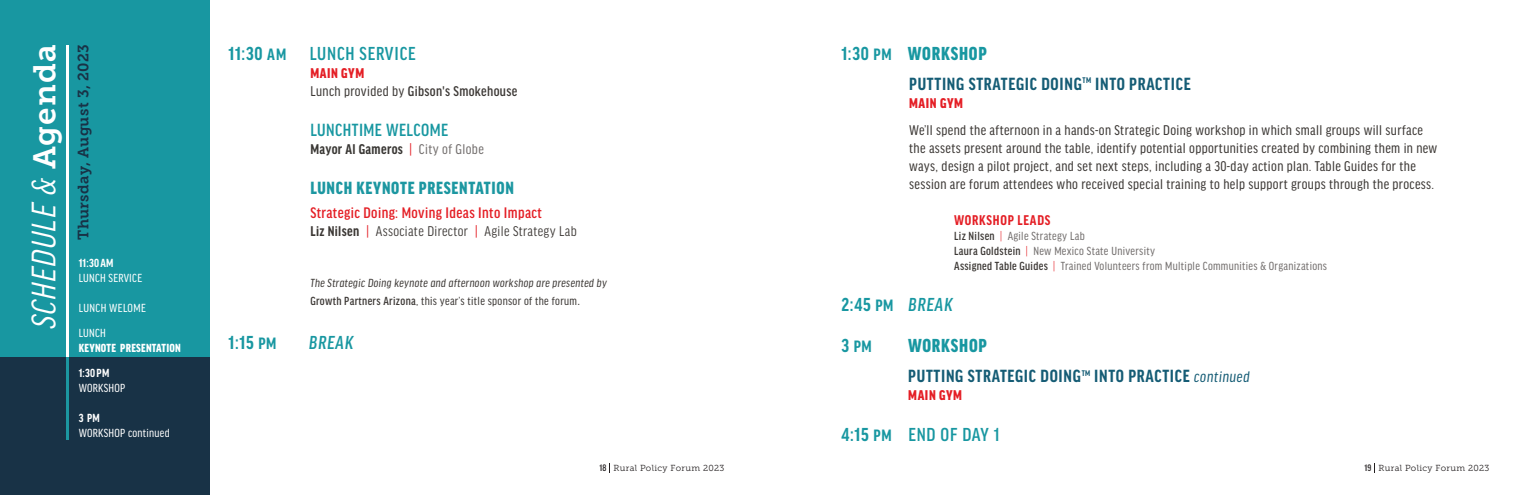
<style>
.page{position:relative;width:1530px;height:495px;background:#fff}
.page>*{position:absolute;margin:0;border:0;box-sizing:border-box;transform-origin:0 0}
.t1{font:italic condensed 36.25px "Good Headline Pro";color:#fff}
.t2{font:500 condensed 20px "Good Headline Pro";letter-spacing:.04em;color:#1897a1}
.t3{font:900 condensed 20px "Good Headline Pro";letter-spacing:.04em;color:#1897a1}
.t4{font:italic 500 condensed 20px "Good Headline Pro";letter-spacing:.04em;color:#1897a1}
.t5{font:700 condensed 20px "Good Headline Pro";color:#1897a1}
.t6{font:700 condensed 18.75px "Good Headline Pro";letter-spacing:.04em;color:#155c75}
.t7{font:900 condensed 18.75px "Good Headline Pro";letter-spacing:.04em;color:#1c97a1}
.t8{font:500 condensed 18.75px "Good Headline Pro";letter-spacing:.025em;color:#1897a1}
.t9{font:700 condensed 17.5px "Good Headline Pro";color:#1897a1}
.t10{font:500 condensed 16.25px "Good Headline Pro";letter-spacing:.025em;color:#e41e25}
.t11{font:condensed 15px/18px "Good Headline Pro";letter-spacing:.025em;color:#3c3835}
.t12{font:condensed 15px "Good Headline Pro";letter-spacing:.025em;color:#3c3835}
.t13{font:500 condensed 15px "Good Headline Pro";letter-spacing:.025em;color:#3c3835}
.t14{font:700 condensed 15px "Good Headline Pro";letter-spacing:.025em;color:#3a3835}
.t15{font:15px "Museo Slab 700";letter-spacing:.02em;color:#183246}
.t16{font:900 condensed 15px "Good Headline Pro";letter-spacing:.04em;color:#e41e25}
.t17{font:700 condensed 15px "Good Headline Pro";letter-spacing:.05em;color:#e41e25}
.t18{font:condensed 12.5px "Good Headline Pro";letter-spacing:.025em;color:#736f6e}
.t19{font:italic condensed 12.5px "Good Headline Pro";letter-spacing:.025em;color:#3c3835}
.t20{font:condensed 12.5px "Good Headline Pro";letter-spacing:.025em;color:#3c3835}
.t21{font:condensed 12.5px "Good Headline Pro";letter-spacing:.02em;color:#fff}
.t22{font:900 condensed 12.5px "Good Headline Pro";letter-spacing:.02em;color:#fff}
.t23{font:700 condensed 12.5px "Good Headline Pro";letter-spacing:.02em;color:#fff}
.t24{font:500 condensed 10px "Good Headline Pro";color:#231f20}
.t25{font:8.75px "Museo Slab 300";letter-spacing:.04em;color:#231f20}
.s1{font-family:"Museo Slab 700";font-style:normal;font-stretch:normal;font-size:31.25px}
.s2{font-weight:700}
.s3{font-weight:700;font-size:17.5px}
.s4{font-weight:400}
.s5{font-weight:400;color:#e41e25}
.s6{font-weight:400;color:#736f6e}
.s7{color:#e41e25}
.s8{font-weight:500;color:#3c3835}
.s9{font-weight:300;font-style:italic;color:#e41e25}
.s10{font-weight:500}
.s11{font-size:15px}
.s12{font-weight:700;font-style:normal}
.s13{font-weight:700;font-style:normal;font-size:17.5px}
.s14{font-size:17.5px}
.s15{font-size:20px}
.s16{font-weight:400;font-style:italic;font-size:16.25px}
</style>
<div class="page">
<div style="left:0;top:0;width:211px;height:358px;background:#1897a1"></div>
<div style="left:0;top:357px;width:211px;height:138px;background:#183246"></div>
<hr style="left:66px;top:45px;width:3px;height:312px;background:#fff">
<hr style="left:66px;top:357px;width:3px;height:83px;background:#1c97a1">
<h1 class="t1" style="left:26px;top:329px;width:286px;rotate:-90deg">SCHEDULE &amp; <span class="s1">Agenda</span></h1>
<p class="t15" style="left:75px;top:240px;width:197px;rotate:-90deg">Thursday, August 3, 2023</p>
<p class="t23" style="left:79px;top:257px;width:36px">11:30 AM</p>
<p class="t21" style="left:79px;top:272px;width:65px">LUNCH SERVICE</p>
<p class="t21" style="left:79px;top:302px;width:69px">LUNCH WELOME</p>
<p class="t21" style="left:79px;top:327px;width:29px">LUNCH</p>
<p class="t22" style="left:79px;top:342px;width:104px">KEYNOTE PRESENTATION</p>
<p class="t23" style="left:79px;top:367px;width:32px">1:30 PM</p>
<p class="t21" style="left:79px;top:382px;width:48px">WORKSHOP</p>
<p class="t23" style="left:79px;top:412px;width:23px">3 PM</p>
<p class="t21" style="left:79px;top:427px;width:92px">WORKSHOP continued</p>
<p class="t2" style="left:228px;top:44px;width:189px"><span class="s2">11:30</span> <span class="s3">AM</span> LUNCH SERVICE</p>
<p class="t16" style="left:310px;top:66px;width:55px">MAIN GYM</p>
<p class="t13" style="left:311px;top:84px;width:208px"><span class="s4">Lunch provided by</span> Gibson's Smokehouse</p>
<p class="t3" style="left:841px;top:44px;width:147px"><span class="s2">1:30</span> <span class="s3">PM</span> WORKSHOP</p>
<p class="t6" style="left:909px;top:75px;width:283px">PUTTING STRATEGIC DOING<sup>TM</sup> INTO PRACTICE</p>
<p class="t16" style="left:909px;top:96px;width:55px">MAIN GYM</p>
<p class="t8" style="left:310px;top:121px;width:139px">LUNCHTIME WELCOME</p>
<p class="t14" style="left:310px;top:142px;width:175px">Mayor Al Gameros <span class="s5">|</span> <span class="s6">City of Globe</span></p>
<p class="t7" style="left:310px;top:179px;width:205px">LUNCH KEYNOTE PRESENTATION</p>
<p class="t10" style="left:310px;top:205px;width:233px">Strategic Doing: Moving Ideas Into Impact</p>
<p class="t12" style="left:310px;top:224px;width:268px"><span class="s2">Liz Nilsen</span> <span class="s7">|</span> Associate Director <span class="s7">|</span> Agile Strategy Lab</p>
<p class="t11" style="left:909px;top:121px;width:530px">We’ll spend the afternoon in a hands-on Strategic Doing workshop in which small groups will surface the assets present around the table, identify potential opportunities created by combining them in new ways, design a pilot project, and set next steps, including a 30-day action plan. Table Guides for the session are forum attendees who received special training to help support groups through the process.</p>
<p class="t17" style="left:954px;top:213px;width:98px">WORKSHOP LEADS</p>
<p class="t18" style="left:954px;top:230px;width:132px"><span class="s8">Liz Nilsen</span> <span class="s9">|</span> Agile Strategy Lab</p>
<p class="t18" style="left:954px;top:245px;width:202px"><span class="s8">Laura Goldstein</span> <span class="s9">|</span> New Mexico State University</p>
<p class="t18" style="left:954px;top:260px;width:374px"><span class="s8">Assigned Table Guides</span> <span class="s9">|</span> Trained Volunteers from Multiple Communities &amp; Organizations</p>
<p class="t19" style="left:310px;top:277px;width:298px">The Strategic Doing keynote and afternoon workshop are presented by</p>
<p class="t20" style="left:310px;top:295px;width:271px"><span class="s10">Growth Partners Arizona</span>, this year’s title sponsor of the forum<span class="s11">.</span></p>
<p class="t4" style="left:841px;top:295px;width:113px"><span class="s12">2:45</span> <span class="s13">PM</span> BREAK</p>
<p class="t5" style="left:228px;top:334px;width:50px">1:15 <span class="s14">PM</span></p>
<p class="t4" style="left:309px;top:334px;width:46px">BREAK</p>
<p class="t9" style="left:841px;top:338px;width:32px"><span class="s15">3</span> PM</p>
<p class="t3" style="left:908px;top:336px;width:80px">WORKSHOP</p>
<p class="t6" style="left:908px;top:367px;width:343px">PUTTING STRATEGIC DOING<sup>TM</sup> INTO PRACTICE <span class="s16">continued</span></p>
<p class="t16" style="left:908px;top:388px;width:55px">MAIN GYM</p>
<p class="t2" style="left:841px;top:425px;width:160px"><span class="s2">4:15</span> <span class="s3">PM</span> END OF DAY 1</p>
<p class="t24" style="left:600px;top:463px;width:8px">18</p>
<p class="t25" style="left:614px;top:463px;width:113px">Rural Policy Forum 2023</p>
<p class="t24" style="left:1365px;top:463px;width:8px">19</p>
<p class="t25" style="left:1379px;top:463px;width:113px">Rural Policy Forum 2023</p>
</div>
